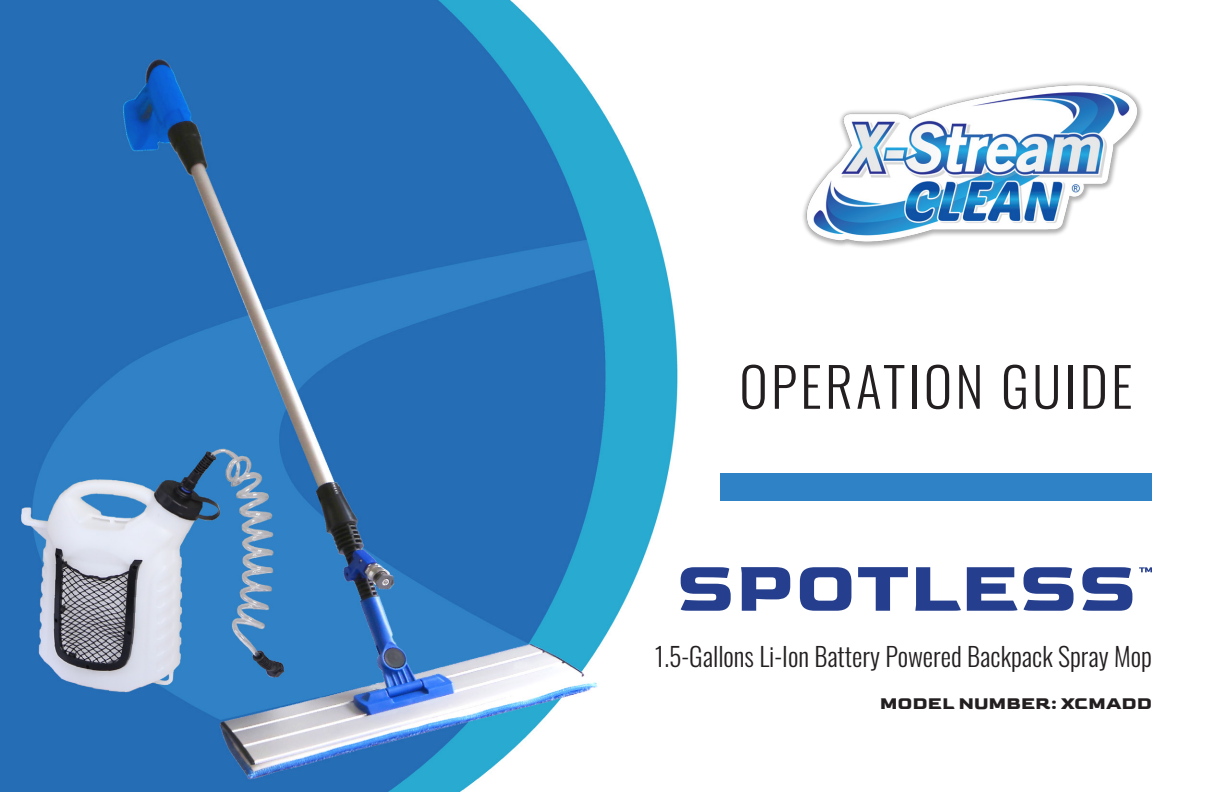
<style>
.page{position:relative;width:1224px;height:792px;background:#fff}
.page>*{position:absolute;margin:0;border:0;box-sizing:border-box;transform-origin:0 0}
.t1{font:700 74px "Goldman";color:#253f8e}
.t2{font:300 54px "Oswald";letter-spacing:.06em;color:#231f20}
.t3{font:300 26px "Oswald";color:#231f20}
.t4{font:700 18px "Goldman";color:#231f20}
</style>
<div class="page">
<img style="left:0;top:0;width:1152px;height:792px">
<img style="left:797px;top:72px;width:355px;height:185px">
<div style="left:720px;top:473px;width:432px;height:27px;background:#3082c6"></div>
<svg style="left:1139px;top:567px;width:13px;height:5px"></svg>
<p class="t2" style="left:739px;top:339px;width:395px">OPERATION GUIDE</p>
<p class="t1" style="left:676px;top:542px;width:462px">SPOTLESS</p>
<p class="t3" style="left:655px;top:634px;width:499px">1.5-Gallons Li-Ion Battery Powered Backpack Spray Mop</p>
<p class="t4" style="left:880px;top:692px;width:274px">MODEL NUMBER: XCMADD</p>
</div>
